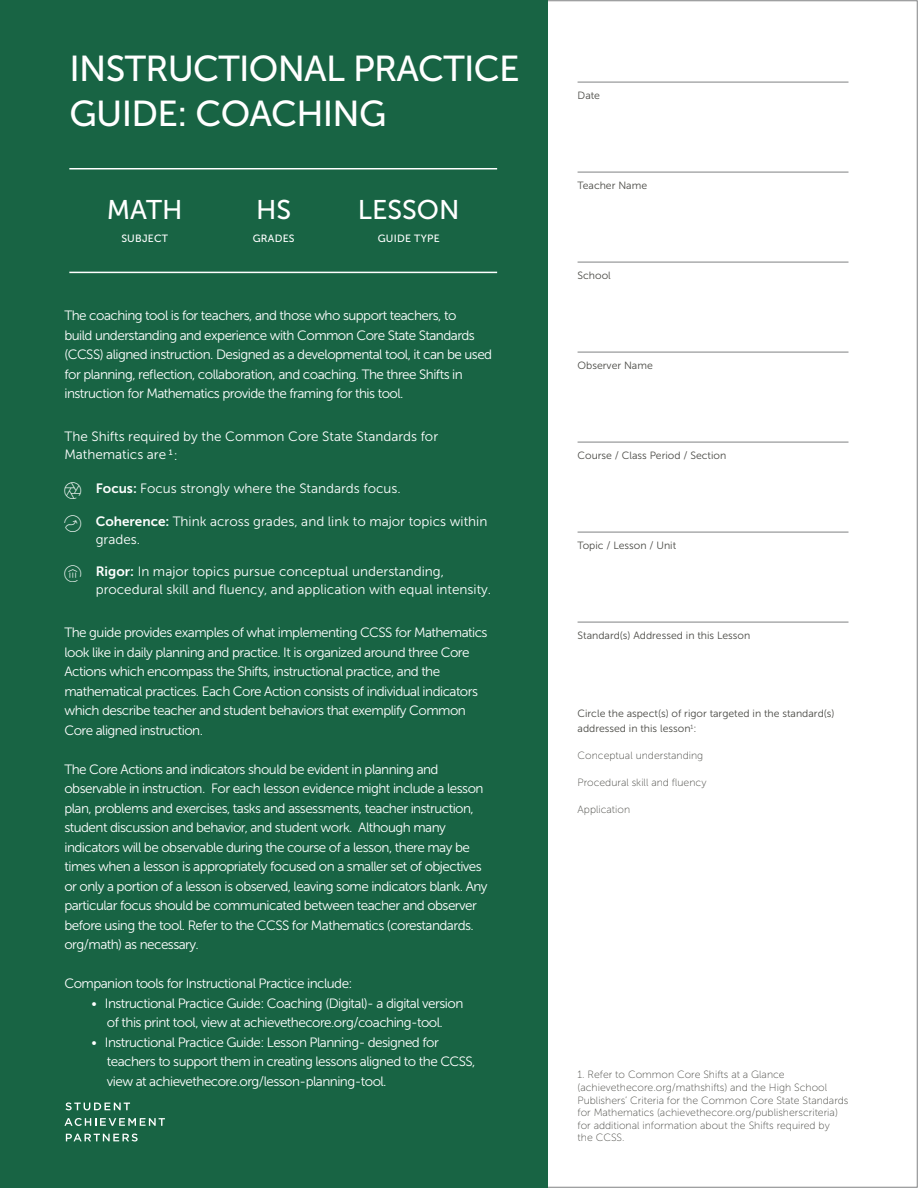
<style>
.page{position:relative;width:918px;height:1188px;background:#fff}
.page>*{position:absolute;margin:0;border:0;box-sizing:border-box;transform-origin:0 0}
.t1{font:36px/45px "Museo Sans 500";letter-spacing:-.02em;color:#fff}
.t2{font:27px "Museo Sans 500";color:#fff}
.t3{font:13.5px/19.5px "Museo Sans 300";letter-spacing:-.04em;color:#fff}
.t4{font:13.5px/18px "Museo Sans 300";color:#fff}
.t5{font:10.5px/12.6px "Museo Sans 100";color:#494944}
.t6{font:10.5px/15px "Museo Sans 300";color:#494944}
.t7{font:10.5px "Museo Sans 500";letter-spacing:.02em;color:#fff}
.s1{font-family:"Museo Sans 700"}
</style>
<div class="page">
<div style="left:0;top:0;width:548px;height:1188px;background:#186444"></div>
<svg style="left:66px;top:1102px;width:64px;height:8px"></svg>
<svg style="left:64px;top:1118px;width:101px;height:8px"></svg>
<svg style="left:66px;top:1134px;width:72px;height:7px"></svg>
<hr style="left:69px;top:168px;width:428px;height:2px;background:#fff">
<hr style="left:69px;top:272px;width:428px;height:1px;background:#fff">
<hr style="left:578px;top:82px;width:271px;height:1px;background:#808283">
<hr style="left:578px;top:172px;width:271px;height:1px;background:#808283">
<hr style="left:578px;top:532px;width:271px;height:1px;background:#808283">
<hr style="left:578px;top:262px;width:271px;height:1px;background:#808283">
<hr style="left:578px;top:442px;width:271px;height:1px;background:#808283">
<hr style="left:578px;top:352px;width:271px;height:1px;background:#808283">
<hr style="left:578px;top:622px;width:271px;height:1px;background:#808283">
<p class="t1" style="left:70px;top:46px;width:452px">INSTRUCTIONAL PRACTICE<br>GUIDE: COACHING</p>
<p class="t2" style="left:107px;top:195px;width:77px">MATH</p>
<p class="t2" style="left:358px;top:195px;width:103px">LESSON</p>
<p class="t7" style="left:121px;top:233px;width:48px">SUBJECT</p>
<p class="t2" style="left:256px;top:195px;width:37px">HS</p>
<p class="t7" style="left:253px;top:233px;width:43px">GRADES</p>
<p class="t7" style="left:378px;top:233px;width:64px">GUIDE TYPE</p>
<p class="t3" style="left:64px;top:306px;width:429px">The coaching tool is for teachers, and those who support teachers, to<br>build understanding and experience with Common Core State Standards (CCSS) aligned instruction. Designed as a developmental tool, it can be used for planning, reflection, collaboration, and coaching. The three Shifts in instruction for Mathematics provide the framing for this tool.</p>
<p class="t4" style="left:64px;top:428px;width:375px">The Shifts required by the Common Core State Standards for<br>Mathematics are <sup>1</sup> :</p>
<p class="t4" style="left:96px;top:480px;width:307px"><span class="s1">Focus:</span> Focus strongly where the Standards focus.</p>
<p class="t4" style="left:96px;top:512px;width:393px"><span class="s1">Coherence:</span> Think across grades, and link to major topics within grades.</p>
<p class="t4" style="left:96px;top:563px;width:397px"><span class="s1">Rigor:</span> In major topics pursue conceptual understanding, procedural skill and fluency, and application with equal intensity.</p>
<p class="t3" style="left:64px;top:623px;width:425px">The guide provides examples of what implementing CCSS for Mathematics look like in daily planning and practice. It is organized around three Core Actions which encompass the Shifts, instructional practice, and the mathematical practices. Each Core Action consists of individual indicators which describe teacher and student behaviors that exemplify Common Core aligned instruction.</p>
<p class="t3" style="left:64px;top:760px;width:425px">The Core Actions and indicators should be evident in planning and observable in instruction. For each lesson evidence might include a lesson plan, problems and exercises, tasks and assessments, teacher instruction, student discussion and behavior, and student work. Although many indicators will be observable during the course of a lesson, there may be times when a lesson is appropriately focused on a smaller set of objectives or only a portion of a lesson is observed, leaving some indicators blank. Any particular focus should be communicated between teacher and observer before using the tool. Refer to the CCSS for Mathematics (corestandards. org/math) as necessary.</p>
<p class="t3" style="left:64px;top:974px;width:290px">Companion tools for Instructional Practice include:</p>
<p class="t3" style="left:91px;top:994px;width:373px">• Instructional Practice Guide: Coaching (Digital)- a digital version</p>
<p class="t3" style="left:107px;top:1013px;width:338px">of this print tool, view at achievethecore.org/coaching-tool.</p>
<p class="t3" style="left:91px;top:1033px;width:349px">• Instructional Practice Guide: Lesson Planning- designed for</p>
<p class="t3" style="left:107px;top:1052px;width:370px">teachers to support them in creating lessons aligned to the CCSS,</p>
<p class="t3" style="left:107px;top:1072px;width:281px">view at achievethecore.org/lesson-planning-tool.</p>
<p class="t6" style="left:578px;top:88px;width:24px">Date</p>
<p class="t6" style="left:578px;top:178px;width:71px">Teacher Name</p>
<p class="t6" style="left:578px;top:268px;width:35px">School</p>
<p class="t6" style="left:578px;top:358px;width:77px">Observer Name</p>
<p class="t6" style="left:578px;top:448px;width:150px">Course / Class Period / Section</p>
<p class="t6" style="left:578px;top:538px;width:100px">Topic / Lesson / Unit</p>
<p class="t6" style="left:578px;top:628px;width:174px">Standard(s) Addressed in this Lesson</p>
<p class="t6" style="left:578px;top:706px;width:259px">Circle the aspect(s) of rigor targeted in the standard(s) addressed in this lesson<sup>1</sup>:</p>
<p class="t5" style="left:578px;top:750px;width:127px">Conceptual understanding</p>
<p class="t5" style="left:578px;top:777px;width:130px">Procedural skill and fluency</p>
<p class="t5" style="left:578px;top:804px;width:54px">Application</p>
<p class="t5" style="left:578px;top:1069px;width:272px">1. Refer to Common Core Shifts at a Glance (achievethecore.org/mathshifts) and the High School Publishers’ Criteria for the Common Core State Standards for Mathematics (achievethecore.org/publisherscriteria) for additional information about the Shifts required by<br>the CCSS.</p>
</div>
